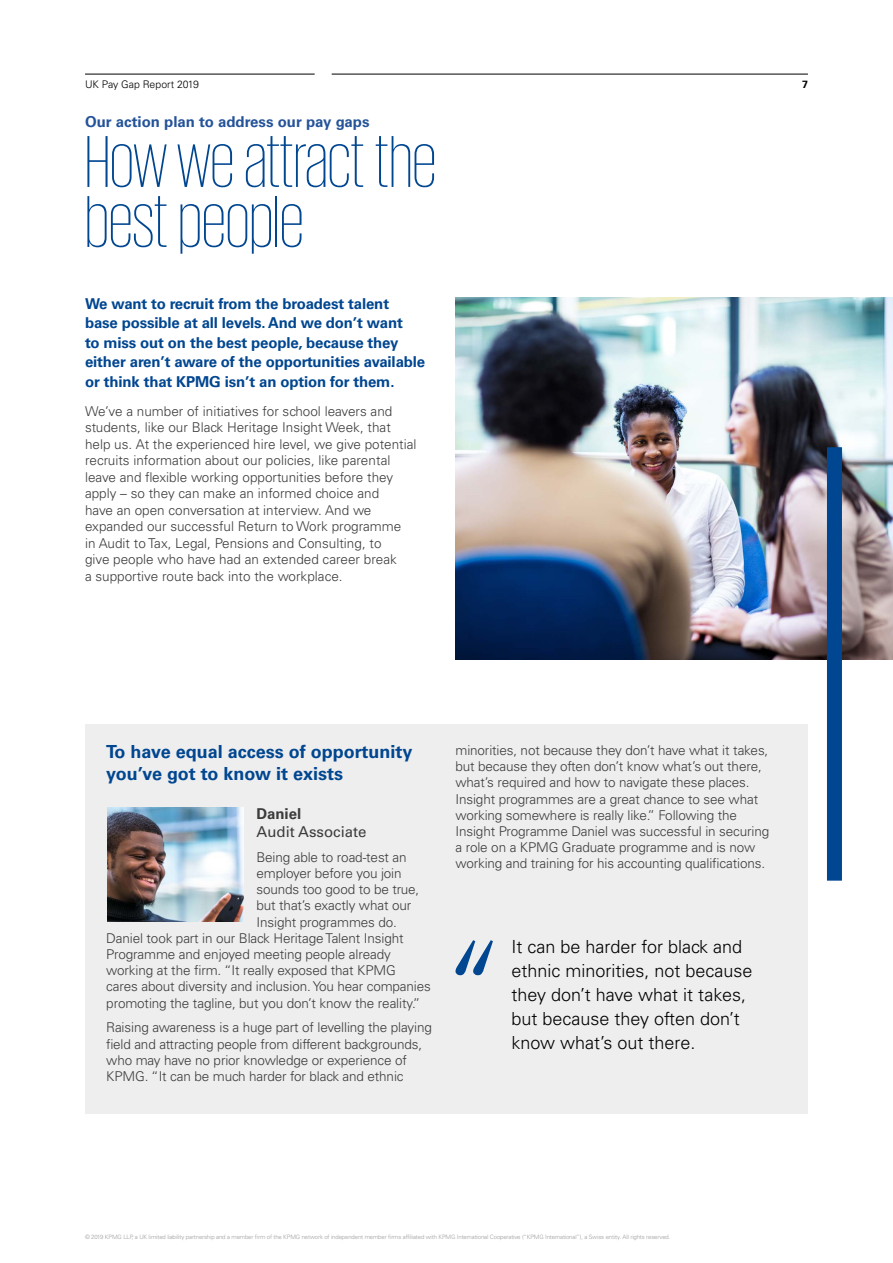
<style>
.page{position:relative;width:893px;height:1263px;background:#fff}
.page>*{position:absolute;margin:0;border:0;box-sizing:border-box;transform-origin:0 0}
.t1{font:200 75px/60px "KPMG";color:#004690}
.t2{font:300 18px/24px "Univers LT Std";color:#000}
.t3{font:700 18px/21.6px "Univers LT Std";color:#004690}
.t4{font:700 15px/19.5px "Univers LT Std";letter-spacing:-.01em;color:#004690}
.t5{font:700 15px "Univers LT Std";color:#245399}
.t6{font:15px "Univers LT Std";color:#3c3c3b}
.t7{font:700 15px "Univers LT Std";color:#3c3c3b}
.t8{font:300 13.5px/16.5px "Univers LT Std";letter-spacing:-.01em;color:#3c3c3b}
.t9{font:300 10.5px "Univers LT Std";color:#000}
.t10{font:700 10.5px "Univers LT Std";color:#000}
.t11{font:300 6px "Univers LT Std";letter-spacing:-.02em;color:#9d9d9c}
</style>
<div class="page">
<img style="left:455px;top:298px;width:438px;height:361px">
<div style="left:827px;top:447px;width:15px;height:434px;background:#004690"></div>
<div style="left:85px;top:724px;width:723px;height:390px;background:#eee"></div>
<svg style="left:455px;top:940px;width:38px;height:36px"></svg>
<img style="left:108px;top:807px;width:136px;height:114px">
<hr style="left:85px;top:74px;width:230px;height:1px;background:#000">
<hr style="left:332px;top:74px;width:476px;height:1px;background:#000">
<p class="t9" style="left:85px;top:78px;width:116px">UK Pay Gap Report 2019</p>
<p class="t10" style="left:802px;top:78px;width:7px">7</p>
<p class="t5" style="left:85px;top:112px;width:286px">Our action plan to address our pay gaps</p>
<h1 class="t1" style="left:85px;top:130px;width:353px">How we attract the best people</h1>
<p class="t4" style="left:85px;top:294px;width:342px">We want to recruit from the broadest talent base possible at all levels. And we don’t want<br>to miss out on the best people, because they either aren’t aware of the opportunities available or think that KPMG isn’t an option for them.</p>
<p class="t8" style="left:85px;top:403px;width:333px">We’ve a number of initiatives for school leavers and students, like our Black Heritage Insight Week, that help us. At the experienced hire level, we give potential recruits information about our policies, like parental leave and flexible working opportunities before they apply – so they can make an informed choice and<br>have an open conversation at interview. And we expanded our successful Return to Work programme<br>in Audit to Tax, Legal, Pensions and Consulting, to<br>give people who have had an extended career break<br>a supportive route back into the workplace.</p>
<h2 class="t3" style="left:106px;top:741px;width:308px">To have equal access of opportunity you’ve got to know it exists</h2>
<p class="t7" style="left:257px;top:805px;width:46px">Daniel</p>
<p class="t6" style="left:257px;top:823px;width:112px">Audit Associate</p>
<p class="t8" style="left:257px;top:849px;width:152px">Being able to road-test an</p>
<p class="t8" style="left:257px;top:865px;width:147px">employer before you join</p>
<p class="t8" style="left:257px;top:881px;width:164px">sounds too good to be true,</p>
<p class="t8" style="left:257px;top:897px;width:156px">but that’s exactly what our</p>
<p class="t8" style="left:257px;top:913px;width:142px">Insight programmes do.</p>
<p class="t8" style="left:106px;top:930px;width:299px">Daniel took part in our Black Heritage Talent Insight</p>
<p class="t8" style="left:106px;top:946px;width:286px">Programme and enjoyed meeting people already</p>
<p class="t8" style="left:106px;top:962px;width:291px">working at the firm. “It really exposed that KPMG</p>
<p class="t8" style="left:106px;top:978px;width:326px">cares about diversity and inclusion. You hear companies</p>
<p class="t8" style="left:106px;top:994px;width:316px">promoting the tagline, but you don’t know the reality.”</p>
<p class="t8" style="left:106px;top:1019px;width:327px">Raising awareness is a huge part of levelling the playing field and attracting people from different backgrounds, who may have no prior knowledge or experience of KPMG. “It can be much harder for black and ethnic</p>
<p class="t8" style="left:455px;top:742px;width:315px">minorities, not because they don’t have what it takes, but because they often don’t know what’s out there, what’s required and how to navigate these places.<br>Insight programmes are a great chance to see what working somewhere is really like.” Following the Insight Programme Daniel was successful in securing a role on a KPMG Graduate programme and is now working and training for his accounting qualifications.</p>
<h2 class="t2" style="left:511px;top:935px;width:243px">It can be harder for black and ethnic minorities, not because they don’t have what it takes, but because they often don’t know what’s out there.</h2>
<p class="t11" style="left:85px;top:1233px;width:587px">© 2019 KPMG LLP, a UK limited liability partnership and a member firm of the KPMG network of independent member firms affiliated with KPMG International Cooperative (“KPMG International”), a Swiss entity. All rights reserved.</p>
</div>
